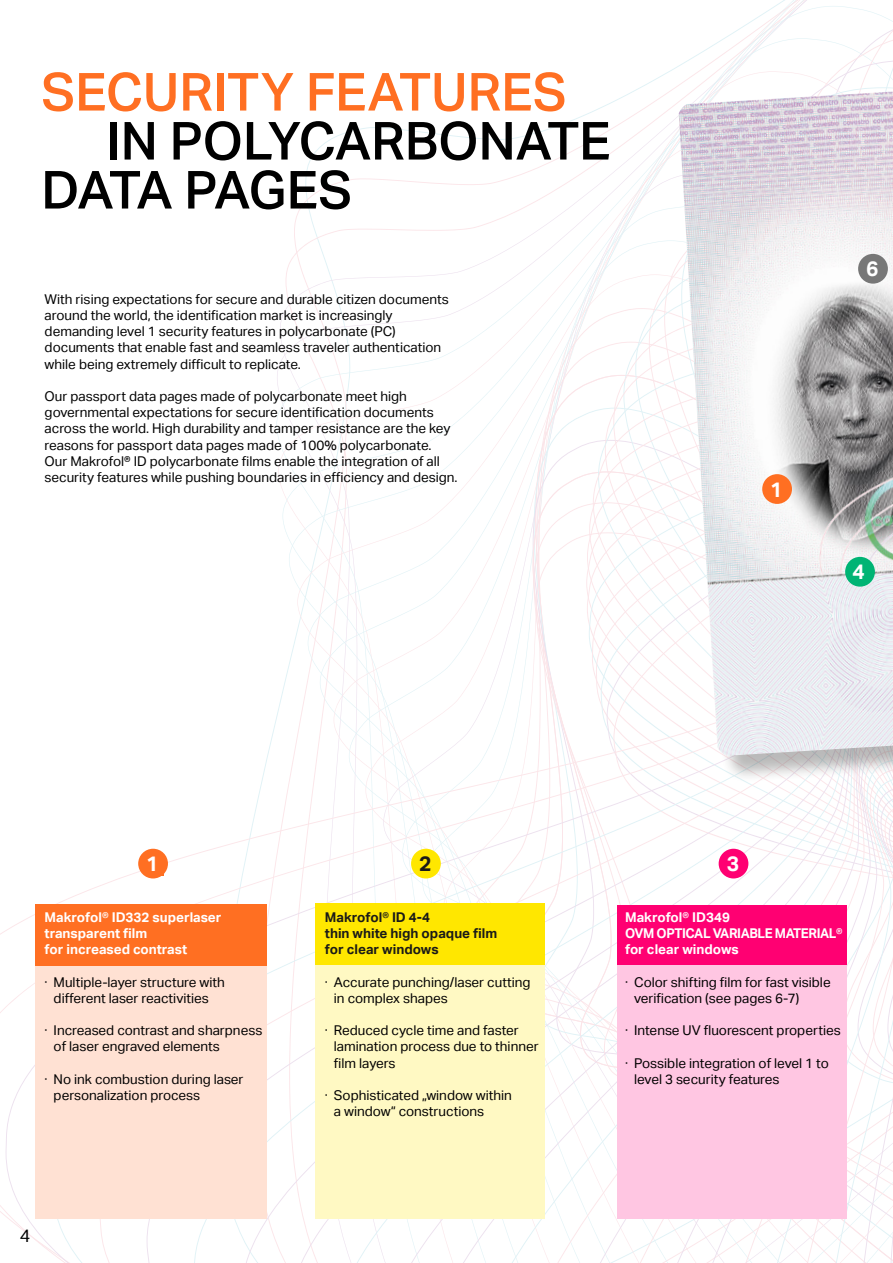
<style>
.page{position:relative;width:893px;height:1263px;background:#fff}
.page>*{position:absolute;margin:0;border:0;box-sizing:border-box;transform-origin:0 0}
.t1{font:500 52.5px/49.1px "Aktiv Grotesk";letter-spacing:-.005em;color:#000}
.t2{font:500 52.5px "Aktiv Grotesk";color:#ff6f22}
.t3{font:700 21px "Aktiv Grotesk";color:#fff}
.t4{font:700 21px "Aktiv Grotesk";color:#1a1a18}
.t5{font:18px "Aktiv Grotesk";color:#000}
.t6{font:13.5px/16.2px "Aktiv Grotesk";color:#000}
.t7{font:700 13.5px/16.2px "Aktiv Grotesk";color:#fff}
.t8{font:700 13.5px/16.2px "Aktiv Grotesk";letter-spacing:-.02em;color:#fff}
.t9{font:700 13.5px/16.2px "Aktiv Grotesk";color:#1a1a18}
</style>
<div class="page">
<svg style="left:613px;top:369px;width:66px;height:175px"></svg>
<svg style="left:288px;top:639px;width:357px;height:624px"></svg>
<svg style="left:335px;top:651px;width:269px;height:612px"></svg>
<svg style="left:382px;top:663px;width:222px;height:600px"></svg>
<svg style="left:428px;top:675px;width:134px;height:588px"></svg>
<svg style="left:473px;top:686px;width:45px;height:577px"></svg>
<svg style="left:518px;top:685px;width:44px;height:578px"></svg>
<svg style="left:562px;top:667px;width:42px;height:596px"></svg>
<svg style="left:604px;top:649px;width:41px;height:614px"></svg>
<svg style="left:645px;top:632px;width:39px;height:631px"></svg>
<svg style="left:684px;top:783px;width:38px;height:480px"></svg>
<svg style="left:722px;top:783px;width:37px;height:480px"></svg>
<svg style="left:759px;top:783px;width:35px;height:480px"></svg>
<svg style="left:794px;top:783px;width:34px;height:480px"></svg>
<svg style="left:828px;top:783px;width:32px;height:480px"></svg>
<svg style="left:860px;top:783px;width:33px;height:480px"></svg>
<div style="left:683px;top:52px;width:210px;height:731px;background:#1a1a18;opacity:.3"></div>
<img style="left:679px;top:91px;width:214px;height:665px">
<div style="left:36px;top:904px;width:231px;height:62px;background:#ff6f22"></div>
<div style="left:316px;top:904px;width:229px;height:61px;background:#ffe700"></div>
<div style="left:618px;top:905px;width:229px;height:60px;background:#ff0072"></div>
<div style="left:36px;top:966px;width:231px;height:252px;background:#ffe1d3"></div>
<div style="left:316px;top:965px;width:229px;height:253px;background:#fff9c3"></div>
<div style="left:618px;top:965px;width:229px;height:253px;background:#ffc6e2"></div>
<div style="left:762px;top:474px;width:30px;height:30px;background:#ff6f22;border-radius:50%"></div>
<div style="left:138px;top:849px;width:30px;height:29px;background:#ff6f22;border-radius:50%"></div>
<div style="left:146px;top:856px;width:18px;height:19px;background:#ff6f22"></div>
<div style="left:411px;top:849px;width:30px;height:29px;background:#ffe700;border-radius:50%"></div>
<div style="left:719px;top:849px;width:29px;height:29px;background:#ff0072;border-radius:50%"></div>
<div style="left:845px;top:557px;width:30px;height:30px;background:#00b474;border-radius:50%"></div>
<div style="left:858px;top:254px;width:30px;height:30px;background:#777;border-radius:50%"></div>
<h1 class="t2" style="left:41px;top:62px;width:527px">SECURITY FEATURES</h1>
<h1 class="t1" style="left:41px;top:117px;width:571px;text-indent:65px">IN POLYCARBONATE<br>DATA PAGES</h1>
<p class="t6" style="left:45px;top:291px;width:406px">With rising expectations for secure and durable citizen documents around the world, the identification market is increasingly demanding level 1 security features in polycarbonate (PC) documents that enable fast and seamless traveler authentication while being extremely difficult to replicate.</p>
<p class="t6" style="left:45px;top:388px;width:414px">Our passport data pages made of polycarbonate meet high governmental expectations for secure identification documents across the world. High durability and tamper resistance are the key reasons for passport data pages made of 100% polycarbonate.<br>Our Makrofol® ID polycarbonate films enable the integration of all security features while pushing boundaries in efficiency and design.</p>
<h2 class="t3" style="left:866px;top:257px;width:14px">6</h2>
<h2 class="t3" style="left:770px;top:477px;width:14px">1</h2>
<h2 class="t3" style="left:853px;top:559px;width:14px">4</h2>
<h2 class="t3" style="left:146px;top:852px;width:14px">1</h2>
<h2 class="t4" style="left:419px;top:852px;width:14px">2</h2>
<h2 class="t3" style="left:727px;top:851px;width:14px">3</h2>
<p class="t7" style="left:45px;top:909px;width:178px">Makrofol® ID332 superlaser transparent film<br>for increased contrast</p>
<p class="t6" style="left:45px;top:974px;width:182px;text-align:center">· Multiple-layer structure with different laser reactivities</p>
<p class="t6" style="left:54px;top:1022px;width:210px;text-indent:-9px">· Increased contrast and sharpness of laser engraved elements</p>
<p class="t6" style="left:54px;top:1071px;width:191px;text-indent:-9px">· No ink combustion during laser personalization process</p>
<p class="t9" style="left:325px;top:909px;width:174px">Makrofol® ID 4-4<br>thin white high opaque film for clear windows</p>
<p class="t6" style="left:334px;top:974px;width:198px;text-indent:-9px">· Accurate punching/laser cutting in complex shapes</p>
<p class="t6" style="left:334px;top:1022px;width:206px;text-indent:-9px">· Reduced cycle time and faster lamination process due to thinner film layers</p>
<p class="t6" style="left:334px;top:1087px;width:179px;text-indent:-9px">· Sophisticated „window within a window“ constructions</p>
<p class="t8" style="left:625px;top:909px;width:219px">Makrofol® ID349<br>OVM OPTICAL VARIABLE MATERIAL® for clear windows</p>
<p class="t6" style="left:634px;top:974px;width:198px;text-indent:-9px">· Color shifting film for fast visible verification (see pages 6-7)</p>
<p class="t6" style="left:625px;top:1022px;width:217px">· Intense UV fluorescent properties</p>
<p class="t6" style="left:634px;top:1055px;width:196px;text-indent:-9px">· Possible integration of level 1 to level 3 security features</p>
<h3 class="t5" style="left:20px;top:1225px;width:12px">4</h3>
</div>
